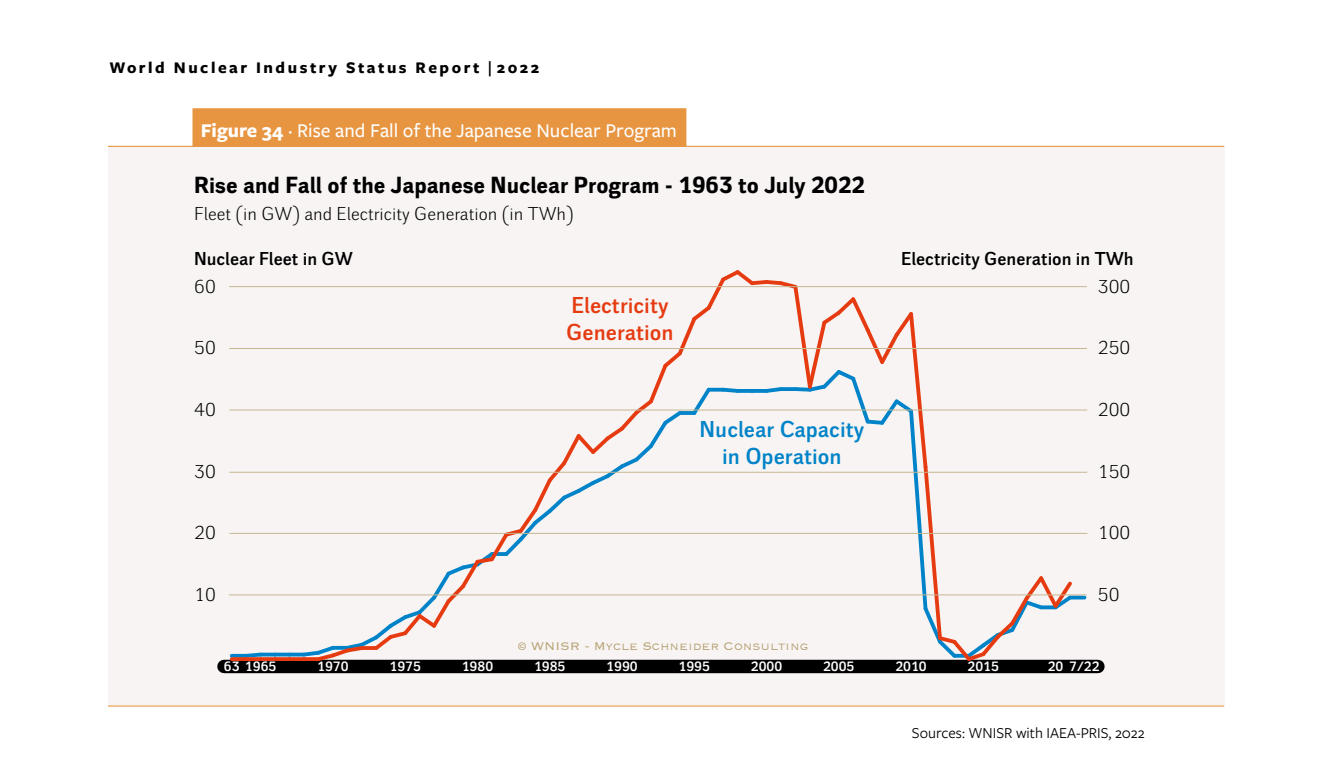
<style>
.page{position:relative;width:1337px;height:774px;background:#fff}
.page>*{position:absolute;margin:0;border:0;box-sizing:border-box;transform-origin:0 0}
.t1{font:700 22.5px "Walbaum Grotesk Text";color:#000}
.t2{font:700 22.05px/26.6px "Walbaum Grotesk";color:#0083c8;text-align:center}
.t3{font:700 22.05px/26.6px "Walbaum Grotesk";color:#e63b11}
.t4{font:500 20.25px "Freight Sans Pro";color:#fff}
.t5{font:18px "Walbaum Grotesk";color:#000}
.t6{font:700 18px "Walbaum Grotesk";color:#000}
.t7{font:700 16.88px "Freight Sans Pro";letter-spacing:.15em;color:#000}
.Sources{font:15.75px "Freight Sans Pro";color:#000}
.t8{font:300 14.4px "Copperplate";color:#b6a173}
.t9{font:700 13.05px "Walbaum Grotesk";color:#fff}
.s1{font-weight:700}
</style>
<div class="page">
<hr style="left:108px;top:705px;width:1116px;height:1px;background:#e79541">
<hr style="left:108px;top:146px;width:1116px;height:1px;background:#e79541">
<div style="left:108px;top:147px;width:1116px;height:557px;background:#f7f4f3"></div>
<div style="left:224px;top:659px;width:873px;height:13px;background:#000"></div>
<svg style="left:232px;top:653px;width:10px;height:4px"></svg>
<svg style="left:242px;top:652px;width:23px;height:5px"></svg>
<svg style="left:261px;top:652px;width:14px;height:4px"></svg>
<svg style="left:275px;top:652px;width:14px;height:4px"></svg>
<svg style="left:289px;top:652px;width:11px;height:4px"></svg>
<svg style="left:1075px;top:595px;width:9px;height:4px"></svg>
<hr style="left:232px;top:657px;width:14px;height:3px;background:#e63b11">
<hr style="left:246px;top:657px;width:15px;height:3px;background:#e63b11">
<hr style="left:261px;top:657px;width:14px;height:3px;background:#e63b11">
<hr style="left:275px;top:657px;width:14px;height:3px;background:#e63b11">
<hr style="left:289px;top:657px;width:15px;height:3px;background:#e63b11">
<svg style="left:300px;top:270px;width:775px;height:391px"></svg>
<hr style="left:229px;top:532px;width:858px;height:1px;background:#c7b692">
<hr style="left:229px;top:594px;width:857px;height:1px;background:#c7b692">
<hr style="left:229px;top:471px;width:858px;height:1px;background:#c7b692">
<hr style="left:229px;top:409px;width:858px;height:1px;background:#c7b692">
<hr style="left:229px;top:348px;width:858px;height:1px;background:#c7b692">
<hr style="left:229px;top:286px;width:858px;height:1px;background:#c7b692">
<div style="left:192px;top:108px;width:494px;height:38px;background:#e79541"></div>
<p class="t7" style="left:109px;top:56px;width:431px">World Nuclear Industry Status Report | 2022</p>
<p class="t4" style="left:201px;top:117px;width:477px"><span class="s1">Figure 34</span> · Rise and Fall of the Japanese Nuclear Program</p>
<p class="t1" style="left:194px;top:171px;width:672px">Rise and Fall of the Japanese Nuclear Program - 1963 to July 2022</p>
<p class="t5" style="left:194px;top:203px;width:381px">Fleet (in GW) and Electricity Generation (in TWh)</p>
<p class="t6" style="left:194px;top:248px;width:160px">Nuclear Fleet in GW</p>
<p class="t6" style="left:901px;top:248px;width:234px">Electricity Generation in TWh</p>
<p class="t5" style="left:194px;top:276px;width:23px">60</p>
<p class="t5" style="left:1097px;top:276px;width:34px">300</p>
<p class="t5" style="left:194px;top:338px;width:23px">50</p>
<p class="t3" style="left:566px;top:293px;width:109px">Electricity<br>Generation</p>
<p class="t5" style="left:1097px;top:338px;width:34px">250</p>
<p class="t5" style="left:194px;top:399px;width:23px">40</p>
<p class="t5" style="left:1097px;top:399px;width:34px">200</p>
<p class="t5" style="left:194px;top:461px;width:23px">30</p>
<p class="t2" style="left:699px;top:417px;width:166px">Nuclear Capacity in Operation</p>
<p class="t5" style="left:1097px;top:461px;width:34px">150</p>
<p class="t5" style="left:194px;top:522px;width:23px">20</p>
<p class="t5" style="left:1097px;top:522px;width:34px">100</p>
<p class="t5" style="left:194px;top:584px;width:23px">10</p>
<p class="t5" style="left:1097px;top:584px;width:23px">50</p>
<p class="t8" style="left:517px;top:636px;width:292px">© WNISR - Mycle Schneider Consulting</p>
<p class="t9" style="left:224px;top:658px;width:54px">63 1965</p>
<p class="t9" style="left:317px;top:658px;width:33px">1970</p>
<p class="t9" style="left:389px;top:658px;width:33px">1975</p>
<p class="t9" style="left:462px;top:658px;width:33px">1980</p>
<p class="t9" style="left:534px;top:658px;width:33px">1985</p>
<p class="t9" style="left:606px;top:658px;width:33px">1990</p>
<p class="t9" style="left:678px;top:658px;width:33px">1995</p>
<p class="t9" style="left:750px;top:658px;width:33px">2000</p>
<p class="t9" style="left:823px;top:658px;width:33px">2005</p>
<p class="t9" style="left:895px;top:658px;width:33px">2010</p>
<p class="t9" style="left:967px;top:658px;width:33px">2015</p>
<p class="t9" style="left:1047px;top:658px;width:53px">20 7/22</p>
<p class="Sources" style="left:912px;top:722px;width:234px">Sources: WNISR with IAEA-PRIS, 2022</p>
</div>
